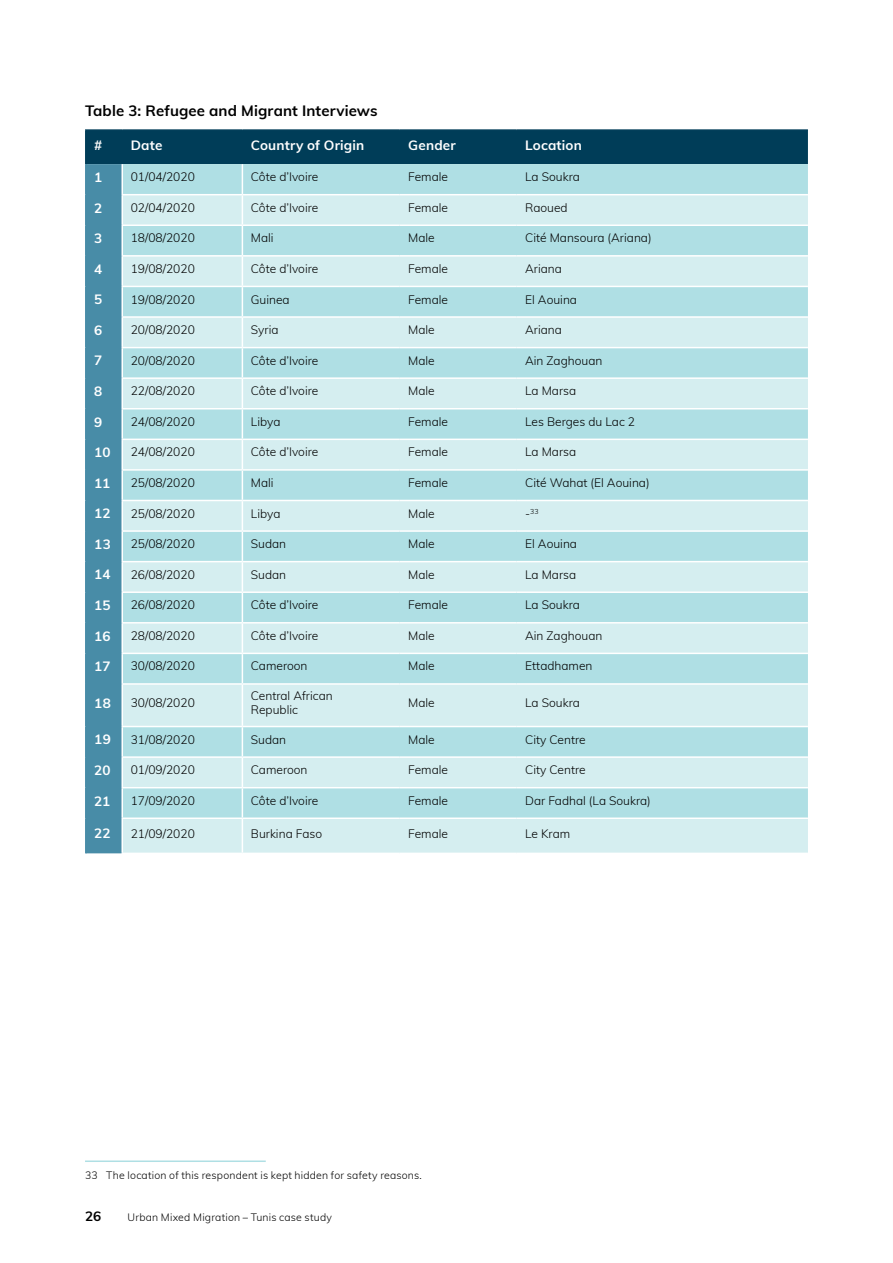
<style>
.page{position:relative;width:893px;height:1263px;background:#fff}
.page>*{position:absolute;margin:0;border:0;box-sizing:border-box;transform-origin:0 0}
.t1{font:700 15px "Muli";letter-spacing:.01em;color:#000}
.t2{font:700 13.5px "Muli";letter-spacing:.01em;color:#fff}
.t3{font:700 13.5px "Muli";color:#000}
.t4{font:300 12px/13.5px "Muli";color:#000}
.t5{font:300 10.5px "Muli";letter-spacing:.02em;color:#000}
.t6{font:300 7.05px "Muli";color:#000}
.s1{font-size:12px}
</style>
<div class="page">
<hr style="left:85px;top:129px;width:37px;height:2px;background:#003d58">
<hr style="left:85px;top:131px;width:2px;height:33px;background:#003d58">
<hr style="left:122px;top:129px;width:120px;height:2px;background:#003d58">
<hr style="left:242px;top:129px;width:158px;height:2px;background:#003d58">
<hr style="left:400px;top:129px;width:117px;height:2px;background:#003d58">
<hr style="left:517px;top:129px;width:291px;height:2px;background:#003d58">
<svg style="left:87px;top:131px;width:721px;height:722px;background:#b6dbe1"></svg>
<hr style="left:400px;top:787px;width:117px;height:1px;background:#fff">
<hr style="left:517px;top:787px;width:291px;height:1px;background:#fff">
<hr style="left:121px;top:817px;width:121px;height:2px;background:#fff">
<hr style="left:121px;top:819px;width:2px;height:34px;background:#fff">
<hr style="left:242px;top:817px;width:158px;height:2px;background:#fff">
<hr style="left:242px;top:819px;width:1px;height:34px;background:#fff">
<hr style="left:400px;top:817px;width:117px;height:2px;background:#fff">
<hr style="left:517px;top:817px;width:291px;height:2px;background:#fff">
<hr style="left:85px;top:164px;width:2px;height:31px;background:#488ca7">
<hr style="left:85px;top:195px;width:2px;height:30px;background:#488ca7">
<hr style="left:85px;top:225px;width:2px;height:31px;background:#488ca7">
<hr style="left:85px;top:256px;width:2px;height:30px;background:#488ca7">
<hr style="left:85px;top:286px;width:2px;height:31px;background:#488ca7">
<hr style="left:85px;top:317px;width:2px;height:31px;background:#488ca7">
<hr style="left:85px;top:348px;width:2px;height:30px;background:#488ca7">
<hr style="left:85px;top:378px;width:2px;height:31px;background:#488ca7">
<hr style="left:85px;top:409px;width:2px;height:30px;background:#488ca7">
<hr style="left:85px;top:439px;width:2px;height:31px;background:#488ca7">
<hr style="left:85px;top:470px;width:2px;height:30px;background:#488ca7">
<hr style="left:85px;top:500px;width:2px;height:31px;background:#488ca7">
<hr style="left:85px;top:531px;width:2px;height:31px;background:#488ca7">
<hr style="left:85px;top:562px;width:2px;height:30px;background:#488ca7">
<hr style="left:85px;top:592px;width:2px;height:31px;background:#488ca7">
<hr style="left:85px;top:623px;width:2px;height:30px;background:#488ca7">
<hr style="left:85px;top:653px;width:2px;height:31px;background:#488ca7">
<hr style="left:85px;top:684px;width:2px;height:42px;background:#488ca7">
<hr style="left:85px;top:726px;width:2px;height:31px;background:#488ca7">
<hr style="left:85px;top:757px;width:2px;height:31px;background:#488ca7">
<hr style="left:85px;top:788px;width:2px;height:30px;background:#488ca7">
<hr style="left:85px;top:818px;width:2px;height:35px;background:#488ca7">
<hr style="left:85px;top:1160px;width:181px;height:2px;background:#afdfe4">
<p class="t1" style="left:85px;top:100px;width:294px">Table 3: Refugee and Migrant Interviews</p>
<p class="t2" style="left:94px;top:135px;width:10px">#</p>
<p class="t2" style="left:131px;top:135px;width:33px">Date</p>
<p class="t2" style="left:251px;top:135px;width:115px">Country of Origin</p>
<p class="t2" style="left:408px;top:135px;width:49px">Gender</p>
<p class="t2" style="left:525px;top:135px;width:58px">Location</p>
<p class="t2" style="left:94px;top:167px;width:10px">1</p>
<p class="t4" style="left:131px;top:170px;width:66px">01/04/2020</p>
<p class="t4" style="left:251px;top:170px;width:69px">Côte d’Ivoire</p>
<p class="t4" style="left:408px;top:170px;width:41px">Female</p>
<p class="t4" style="left:525px;top:170px;width:56px">La Soukra</p>
<p class="t2" style="left:94px;top:198px;width:10px">2</p>
<p class="t4" style="left:131px;top:200px;width:66px">02/04/2020</p>
<p class="t4" style="left:251px;top:200px;width:69px">Côte d’Ivoire</p>
<p class="t4" style="left:408px;top:200px;width:41px">Female</p>
<p class="t4" style="left:525px;top:200px;width:44px">Raoued</p>
<p class="t2" style="left:94px;top:228px;width:10px">3</p>
<p class="t4" style="left:131px;top:231px;width:66px">18/08/2020</p>
<p class="t4" style="left:251px;top:231px;width:24px">Mali</p>
<p class="t4" style="left:408px;top:231px;width:28px">Male</p>
<p class="t4" style="left:525px;top:231px;width:128px">Cité Mansoura (Ariana)</p>
<p class="t2" style="left:94px;top:259px;width:10px">4</p>
<p class="t4" style="left:131px;top:261px;width:66px">19/08/2020</p>
<p class="t4" style="left:251px;top:261px;width:69px">Côte d’Ivoire</p>
<p class="t4" style="left:408px;top:261px;width:41px">Female</p>
<p class="t4" style="left:525px;top:261px;width:38px">Ariana</p>
<p class="t2" style="left:94px;top:290px;width:10px">5</p>
<p class="t4" style="left:131px;top:292px;width:66px">19/08/2020</p>
<p class="t4" style="left:251px;top:292px;width:40px">Guinea</p>
<p class="t4" style="left:408px;top:292px;width:41px">Female</p>
<p class="t4" style="left:525px;top:292px;width:53px">El Aouina</p>
<p class="t2" style="left:94px;top:320px;width:10px">6</p>
<p class="t4" style="left:131px;top:322px;width:66px">20/08/2020</p>
<p class="t4" style="left:251px;top:322px;width:29px">Syria</p>
<p class="t4" style="left:408px;top:322px;width:28px">Male</p>
<p class="t4" style="left:525px;top:322px;width:38px">Ariana</p>
<p class="t2" style="left:94px;top:351px;width:10px">7</p>
<p class="t4" style="left:131px;top:353px;width:66px">20/08/2020</p>
<p class="t4" style="left:251px;top:353px;width:69px">Côte d’Ivoire</p>
<p class="t4" style="left:408px;top:353px;width:28px">Male</p>
<p class="t4" style="left:525px;top:353px;width:79px">Ain Zaghouan</p>
<p class="t2" style="left:94px;top:381px;width:10px">8</p>
<p class="t4" style="left:131px;top:384px;width:66px">22/08/2020</p>
<p class="t4" style="left:251px;top:384px;width:69px">Côte d’Ivoire</p>
<p class="t4" style="left:408px;top:384px;width:28px">Male</p>
<p class="t4" style="left:525px;top:384px;width:53px">La Marsa</p>
<p class="t2" style="left:94px;top:412px;width:10px">9</p>
<p class="t4" style="left:131px;top:414px;width:66px">24/08/2020</p>
<p class="t4" style="left:251px;top:414px;width:31px">Libya</p>
<p class="t4" style="left:408px;top:414px;width:41px">Female</p>
<p class="t4" style="left:525px;top:414px;width:111px">Les Berges du Lac 2</p>
<p class="t2" style="left:94px;top:442px;width:18px">10</p>
<p class="t4" style="left:131px;top:445px;width:66px">24/08/2020</p>
<p class="t4" style="left:251px;top:445px;width:69px">Côte d’Ivoire</p>
<p class="t4" style="left:408px;top:445px;width:41px">Female</p>
<p class="t4" style="left:525px;top:445px;width:53px">La Marsa</p>
<p class="t2" style="left:94px;top:473px;width:18px">11</p>
<p class="t4" style="left:131px;top:475px;width:66px">25/08/2020</p>
<p class="t4" style="left:251px;top:475px;width:24px">Mali</p>
<p class="t4" style="left:408px;top:475px;width:41px">Female</p>
<p class="t4" style="left:525px;top:475px;width:126px">Cité Wahat (El Aouina)</p>
<p class="t2" style="left:94px;top:504px;width:18px">12</p>
<p class="t4" style="left:131px;top:506px;width:66px">25/08/2020</p>
<p class="t4" style="left:251px;top:506px;width:31px">Libya</p>
<p class="t4" style="left:408px;top:506px;width:28px">Male</p>
<p class="t6" style="left:525px;top:506px;width:15px"><span class="s1">-</span>33</p>
<p class="t2" style="left:94px;top:534px;width:18px">13</p>
<p class="t4" style="left:131px;top:536px;width:66px">25/08/2020</p>
<p class="t4" style="left:251px;top:536px;width:37px">Sudan</p>
<p class="t4" style="left:408px;top:536px;width:28px">Male</p>
<p class="t4" style="left:525px;top:536px;width:53px">El Aouina</p>
<p class="t2" style="left:94px;top:565px;width:18px">14</p>
<p class="t4" style="left:131px;top:567px;width:66px">26/08/2020</p>
<p class="t4" style="left:251px;top:567px;width:37px">Sudan</p>
<p class="t4" style="left:408px;top:567px;width:28px">Male</p>
<p class="t4" style="left:525px;top:567px;width:53px">La Marsa</p>
<p class="t2" style="left:94px;top:595px;width:18px">15</p>
<p class="t4" style="left:131px;top:598px;width:66px">26/08/2020</p>
<p class="t4" style="left:251px;top:598px;width:69px">Côte d’Ivoire</p>
<p class="t4" style="left:408px;top:598px;width:41px">Female</p>
<p class="t4" style="left:525px;top:598px;width:56px">La Soukra</p>
<p class="t2" style="left:94px;top:626px;width:18px">16</p>
<p class="t4" style="left:131px;top:628px;width:66px">28/08/2020</p>
<p class="t4" style="left:251px;top:628px;width:69px">Côte d’Ivoire</p>
<p class="t4" style="left:408px;top:628px;width:28px">Male</p>
<p class="t4" style="left:525px;top:628px;width:79px">Ain Zaghouan</p>
<p class="t2" style="left:94px;top:656px;width:18px">17</p>
<p class="t4" style="left:131px;top:659px;width:66px">30/08/2020</p>
<p class="t4" style="left:251px;top:659px;width:58px">Cameroon</p>
<p class="t4" style="left:408px;top:659px;width:28px">Male</p>
<p class="t4" style="left:525px;top:659px;width:69px">Ettadhamen</p>
<p class="t2" style="left:94px;top:693px;width:18px">18</p>
<p class="t4" style="left:131px;top:695px;width:66px">30/08/2020</p>
<p class="t4" style="left:251px;top:689px;width:83px">Central African<br>Republic</p>
<p class="t4" style="left:408px;top:695px;width:28px">Male</p>
<p class="t4" style="left:525px;top:695px;width:56px">La Soukra</p>
<p class="t2" style="left:94px;top:730px;width:18px">19</p>
<p class="t4" style="left:131px;top:732px;width:66px">31/08/2020</p>
<p class="t4" style="left:251px;top:732px;width:37px">Sudan</p>
<p class="t4" style="left:408px;top:732px;width:28px">Male</p>
<p class="t4" style="left:525px;top:732px;width:62px">City Centre</p>
<p class="t2" style="left:94px;top:760px;width:18px">20</p>
<p class="t4" style="left:131px;top:762px;width:66px">01/09/2020</p>
<p class="t4" style="left:251px;top:762px;width:58px">Cameroon</p>
<p class="t4" style="left:408px;top:762px;width:41px">Female</p>
<p class="t4" style="left:525px;top:762px;width:62px">City Centre</p>
<p class="t2" style="left:94px;top:791px;width:18px">21</p>
<p class="t4" style="left:131px;top:793px;width:66px">17/09/2020</p>
<p class="t4" style="left:251px;top:793px;width:69px">Côte d’Ivoire</p>
<p class="t4" style="left:408px;top:793px;width:41px">Female</p>
<p class="t4" style="left:525px;top:793px;width:127px">Dar Fadhal (La Soukra)</p>
<p class="t2" style="left:94px;top:824px;width:18px">22</p>
<p class="t4" style="left:131px;top:826px;width:66px">21/09/2020</p>
<p class="t4" style="left:251px;top:826px;width:73px">Burkina Faso</p>
<p class="t4" style="left:408px;top:826px;width:41px">Female</p>
<p class="t4" style="left:525px;top:826px;width:47px">Le Kram</p>
<p class="t5" style="left:85px;top:1167px;width:338px">33 The location of this respondent is kept hidden for safety reasons.</p>
<p class="t3" style="left:85px;top:1206px;width:18px">26</p>
<p class="t5" style="left:128px;top:1210px;width:206px">Urban Mixed Migration – Tunis case study</p>
</div>
